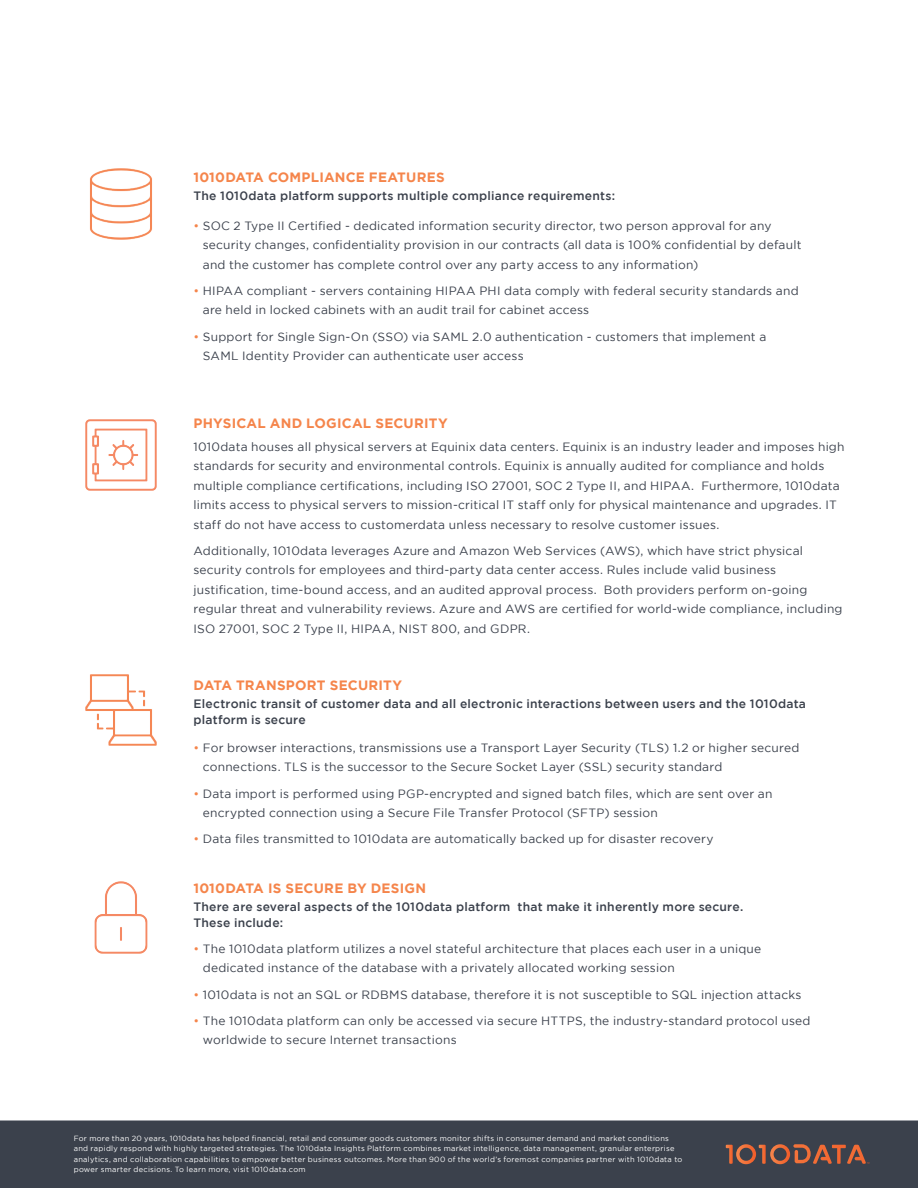
<style>
.page{position:relative;width:918px;height:1188px;background:#fff}
.page>*{position:absolute;margin:0;border:0;box-sizing:border-box;transform-origin:0 0}
.t1{font:700 13.5px "Gotham";letter-spacing:.02em;color:#f5854b}
.t2{font:500 12.15px/16.5px "Gotham";letter-spacing:.02em;color:#3b414c}
.t3{font:12px/19.5px "Gotham";letter-spacing:.015em;color:#3b414c}
.t4{font:7.5px/10.5px "Gotham";letter-spacing:.035em;color:#fff}
.s1{color:#f5854b}
</style>
<div class="page">
<div style="left:0;top:1121px;width:918px;height:66px;background:#3b414c"></div>
<div style="left:0;top:1120px;width:918px;height:68px;border:2px solid #3b414c"></div>
<svg style="left:726px;top:1144px;width:143px;height:20px"></svg>
<img style="left:90px;top:168px;width:62px;height:72px">
<img style="left:85px;top:419px;width:72px;height:72px">
<img style="left:94px;top:881px;width:54px;height:73px">
<img style="left:85px;top:674px;width:72px;height:72px">
<p class="t1" style="left:193px;top:170px;width:253px">1010DATA COMPLIANCE FEATURES</p>
<p class="t2" style="left:193px;top:187px;width:423px">The 1010data platform supports multiple compliance requirements:</p>
<p class="t3" style="left:203px;top:216px;width:600px;text-indent:-9px"><span class="s1">•</span> SOC 2 Type II Certified - dedicated information security director, two person approval for any security changes, confidentiality provision in our contracts (all data is 100% confidential by default and the customer has complete control over any party access to any information)</p>
<p class="t3" style="left:203px;top:281px;width:597px;text-indent:-9px"><span class="s1">•</span> HIPAA compliant - servers containing HIPAA PHI data comply with federal security standards and are held in locked cabinets with an audit trail for cabinet access</p>
<p class="t3" style="left:203px;top:327px;width:565px;text-indent:-9px"><span class="s1">•</span> Support for Single Sign-On (SSO) via SAML 2.0 authentication - customers that implement a<br>SAML Identity Provider can authenticate user access</p>
<p class="t1" style="left:193px;top:416px;width:256px">PHYSICAL AND LOGICAL SECURITY</p>
<p class="t3" style="left:193px;top:436px;width:653px">1010data houses all physical servers at Equinix data centers. Equinix is an industry leader and imposes high standards for security and environmental controls. Equinix is annually audited for compliance and holds multiple compliance certifications, including ISO 27001, SOC 2 Type II, and HIPAA. Furthermore, 1010data limits access to physical servers to mission-critical IT staff only for physical maintenance and upgrades. IT staff do not have access to customerdata unless necessary to resolve customer issues.</p>
<p class="t3" style="left:193px;top:541px;width:651px">Additionally, 1010data leverages Azure and Amazon Web Services (AWS), which have strict physical security controls for employees and third-party data center access. Rules include valid business justification, time-bound access, and an audited approval process. Both providers perform on-going regular threat and vulnerability reviews. Azure and AWS are certified for world-wide compliance, including ISO 27001, SOC 2 Type II, HIPAA, NIST 800, and GDPR.</p>
<p class="t1" style="left:193px;top:678px;width:210px">DATA TRANSPORT SECURITY</p>
<p class="t2" style="left:193px;top:695px;width:614px">Electronic transit of customer data and all electronic interactions between users and the 1010data platform is secure</p>
<p class="t3" style="left:203px;top:738px;width:598px;text-indent:-9px"><span class="s1">•</span> For browser interactions, transmissions use a Transport Layer Security (TLS) 1.2 or higher secured connections. TLS is the successor to the Secure Socket Layer (SSL) security standard</p>
<p class="t3" style="left:203px;top:783px;width:571px;text-indent:-9px"><span class="s1">•</span> Data import is performed using PGP-encrypted and signed batch files, which are sent over an encrypted connection using a Secure File Transfer Protocol (SFTP) session</p>
<p class="t3" style="left:193px;top:829px;width:522px"><span class="s1">•</span> Data files transmitted to 1010data are automatically backed up for disaster recovery</p>
<p class="t1" style="left:193px;top:881px;width:234px">1010DATA IS SECURE BY DESIGN</p>
<p class="t2" style="left:193px;top:898px;width:551px">There are several aspects of the 1010data platform that make it inherently more secure.<br>These include:</p>
<p class="t3" style="left:203px;top:939px;width:560px;text-indent:-9px"><span class="s1">•</span> The 1010data platform utilizes a novel stateful architecture that places each user in a unique dedicated instance of the database with a privately allocated working session</p>
<p class="t3" style="left:193px;top:984px;width:609px"><span class="s1">•</span> 1010data is not an SQL or RDBMS database, therefore it is not susceptible to SQL injection attacks</p>
<p class="t3" style="left:203px;top:1011px;width:609px;text-indent:-9px"><span class="s1">•</span> The 1010data platform can only be accessed via secure HTTPS, the industry-standard protocol used worldwide to secure Internet transactions</p>
<p class="t4" style="left:74px;top:1133px;width:610px">For more than 20 years, 1010data has helped financial, retail and consumer goods customers monitor shifts in consumer demand and market conditions and rapidly respond with highly targeted strategies. The 1010data Insights Platform combines market intelligence, data management, granular enterprise analytics, and collaboration capabilities to empower better business outcomes. More than 900 of the world’s foremost companies partner with 1010data to power smarter decisions. To learn more, visit 1010data.com</p>
</div>
